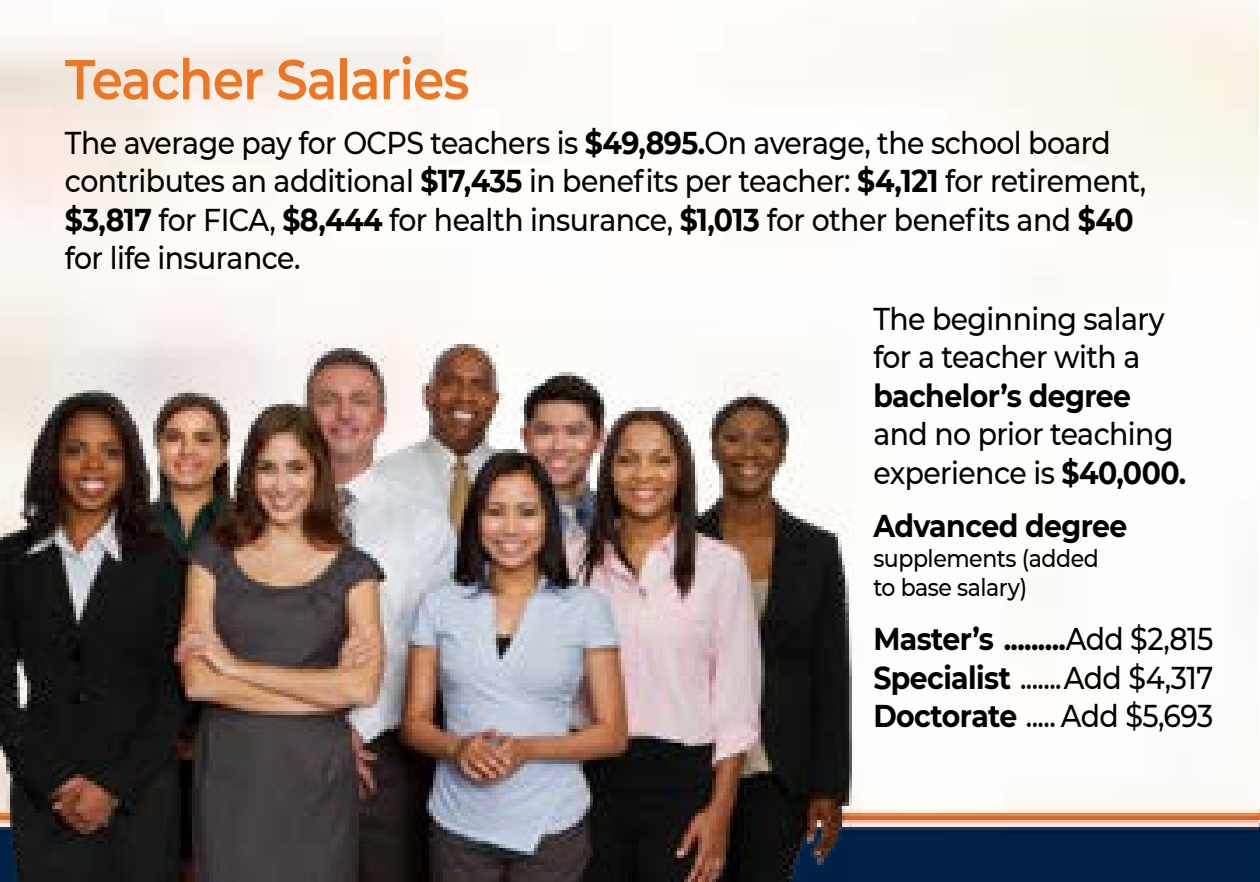
<style>
.page{position:relative;width:1260px;height:882px;background:#fff}
.page>*{position:absolute;margin:0;border:0;box-sizing:border-box;transform-origin:0 0}
.t1{font:600 56px "Montserrat";letter-spacing:-.02em;color:#ec7624;scale:.9 1}
.t2{font:500 31.5px/38.5px "Montserrat";letter-spacing:-.02em;color:#000;scale:.9 1}
.t3{font:700 31.5px "Montserrat";letter-spacing:-.02em;color:#000;scale:.9 1}
.t4{font:500 24.5px/29.4px "Montserrat";letter-spacing:-.02em;color:#000;scale:.9 1}
.s1{font-weight:700}
</style>
<div class="page">
<img style="left:0;top:0;width:1259px;height:882px">
<img style="left:0;top:318px;width:855px;height:564px">
<img style="left:1259px;top:0;width:1px;height:882px">
<h1 class="t1" style="left:65px;top:40px;width:451px">Teacher Salaries</h1>
<p class="t2" style="left:65px;top:122px;width:1203px">The average pay for OCPS teachers is <span class="s1">$49,895.</span>On average, the school board contributes an additional <span class="s1">$17,435</span> in benefits per teacher: <span class="s1">$4,121</span> for retirement, <span class="s1">$3,817</span> for FICA, <span class="s1">$8,444</span> for health insurance, <span class="s1">$1,013</span> for other benefits and <span class="s1">$40 </span>for life insurance.</p>
<p class="t2" style="left:873px;top:298px;width:325px">The beginning salary for a teacher with a</p>
<p class="t3" style="left:873px;top:373px;width:288px">bachelor’s degree</p>
<p class="t2" style="left:873px;top:414px;width:349px">and no prior teaching experience is <span class="s1">$40,000.</span></p>
<p class="t3" style="left:873px;top:503px;width:284px">Advanced degree</p>
<p class="t4" style="left:873px;top:542px;width:252px">supplements (added to base salary)</p>
<p class="t2" style="left:873px;top:619px;width:379px;text-align:justify"><span class="s1">Master’s .........</span>Add $2,815<br><span class="s1">Specialist</span> .......Add $4,317<br><span class="s1">Doctorate</span> ..... Add $5,693</p>
</div>
